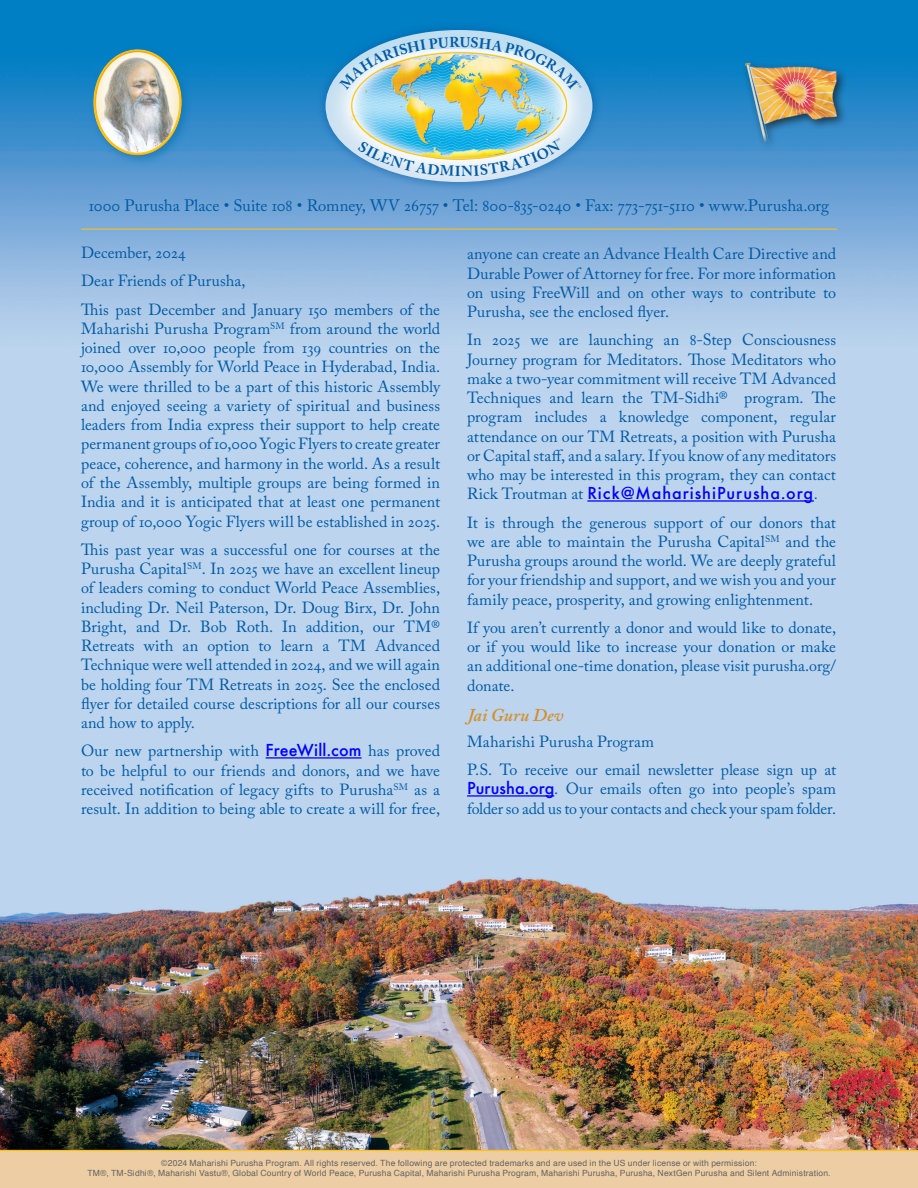
<style>
.page{position:relative;width:918px;height:1188px;background:#fff}
.page>*{position:absolute;margin:0;border:0;box-sizing:border-box;transform-origin:0 0}
.Body_Text_11_0{font:italic 600 18px "Adobe Caslon Pro";color:#d58e29}
.t1{font:16.5px "Adobe Caslon Pro";letter-spacing:.005em;color:#015aa4}
.Body_Text_11_0-2{font:16.05px/19.2px "Adobe Caslon Pro";color:#015aa4;text-align:justify}
.t2{font:700 14.4px "Adobe Caslon Pro";color:#015aa4}
.Copyright_7pt_NO_R{font:8.55px "Helvetica";letter-spacing:.02em;color:#636366}
.Copyright_7_pt_wit{font:8.55px "Helvetica";letter-spacing:.02em;color:#636366}
.s1{font-family:"Futura";font-weight:500;color:#00f}
</style>
<div class="page">
<img style="left:0;top:0;width:918px;height:1150px">
<div style="left:741px;top:59px;width:106px;height:92px;background:#231f20;opacity:.75"></div>
<img style="left:742px;top:60px;width:98px;height:82px">
<div style="left:88px;top:45px;width:105px;height:121px;background:#0071b4;opacity:.58"></div>
<svg style="left:92px;top:49px;width:90px;height:104px"></svg>
<img style="left:93px;top:51px;width:91px;height:106px">
<svg style="left:316px;top:20px;width:286px;height:172px;background:#1287c7"></svg>
<img style="left:303px;top:49px;width:312px;height:150px">
<hr style="left:81px;top:229px;width:756px;height:1px;background:#fec210">
<hr style="left:587px;top:500px;width:227px;height:2px;background:#00f">
<hr style="left:467px;top:795px;width:87px;height:2px;background:#00f">
<hr style="left:266px;top:757px;width:96px;height:2px;background:#00f">
<div style="left:0;top:1151px;width:918px;height:37px;background:#edcda3"></div>
<hr style="left:0;top:1150px;width:918px;height:1px;background:#fec210">
<svg style="left:358px;top:141px;width:96px;height:35px;background:#b2d6e1"></svg>
<svg style="left:461px;top:138px;width:100px;height:38px;background:#aed5db"></svg>
<img style="left:339px;top:37px;width:243px;height:53px">
<p class="t2" style="left:455px;top:163px;width:8px">I</p>
<p class="t1" style="left:89px;top:195px;width:742px">1000 Purusha Place • Suite 108 • Romney, WV 26757 • Tel: 800-835-0240 • Fax: 773-751-5110 • www.Purusha.org</p>
<p class="Body_Text_11_0-2" style="left:81px;top:243px;width:106px">December, 2024</p>
<p class="Body_Text_11_0-2" style="left:81px;top:271px;width:166px">Dear Friends of Purusha,</p>
<p class="Body_Text_11_0-2" style="left:81px;top:300px;width:361px">This past December and January 150 members of the Maharishi Purusha Program<sup>SM</sup> from around the world joined over 10,000 people from 139 countries on the 10,000 Assembly for World Peace in Hyderabad, India.<br>We were thrilled to be a part of this historic Assembly and enjoyed seeing a variety of spiritual and business leaders from India express their support to help create permanent groups of 10,000 Yogic Flyers to create greater peace, coherence, and harmony in the world. As a result of the Assembly, multiple groups are being formed in India and it is anticipated that at least one permanent group of 10,000 Yogic Flyers will be established in 2025.</p>
<p class="Body_Text_11_0-2" style="left:81px;top:540px;width:361px">This past year was a successful one for courses at the Purusha Capital<sup>SM</sup>. In 2025 we have an excellent lineup of leaders coming to conduct World Peace Assemblies, including Dr. Neil Paterson, Dr. Doug Birx, Dr. John Bright, and Dr. Bob Roth. In addition, our TM® Retreats with an option to learn a TM Advanced Technique were well attended in 2024, and we will again be holding four TM Retreats in 2025. See the enclosed flyer for detailed course descriptions for all our courses and how to apply.</p>
<p class="Body_Text_11_0-2" style="left:81px;top:741px;width:361px">Our new partnership with <span class="s1">FreeWill.com</span> has proved to be helpful to our friends and donors, and we have received notification of legacy gifts to Purusha<sup>SM</sup> as a result. In addition to being able to create a will for free,</p>
<p class="Body_Text_11_0-2" style="left:467px;top:244px;width:371px">anyone can create an Advance Health Care Directive and Durable Power of Attorney for free. For more information on using FreeWill and on other ways to contribute to Purusha, see the enclosed flyer.</p>
<p class="Body_Text_11_0-2" style="left:467px;top:330px;width:371px">In 2025 we are launching an 8-Step Consciousness Journey program for Meditators. Those Meditators who make a two-year commitment will receive TM Advanced Techniques and learn the TM-Sidhi® program. The program includes a knowledge component, regular attendance on our TM Retreats, a position with Purusha or Capital staff, and a salary. If you know of any meditators who may be interested in this program, they can contact Rick Troutman at <span class="s1">Rick@MaharishiPurusha.org</span>.</p>
<p class="Body_Text_11_0-2" style="left:467px;top:513px;width:371px">It is through the generous support of our donors that we are able to maintain the Purusha Capital<sup>SM</sup> and the Purusha groups around the world. We are deeply grateful for your friendship and support, and we wish you and your family peace, prosperity, and growing enlightenment.</p>
<p class="Body_Text_11_0-2" style="left:467px;top:618px;width:371px">If you aren’t currently a donor and would like to donate, or if you would like to increase your donation or make an additional one-time donation, please visit purusha.org/ donate.</p>
<p class="Body_Text_11_0" style="left:467px;top:705px;width:98px">Jai Guru Dev</p>
<p class="Body_Text_11_0-2" style="left:467px;top:732px;width:189px">Maharishi Purusha Program</p>
<p class="Body_Text_11_0-2" style="left:467px;top:760px;width:371px">P.S. To receive our email newsletter please sign up at <span class="s1">Purusha.org</span>. Our emails often go into people’s spam folder so add us to your contacts and check your spam folder.</p>
<p class="Copyright_7_pt_wit" style="left:161px;top:1156px;width:597px">©2024 Maharishi Purusha Program. All rights reserved. The following are protected trademarks and are used in the US under license or with permission:</p>
<p class="Copyright_7pt_NO_R" style="left:87px;top:1167px;width:745px">TM®, TM-Sidhi®, Maharishi Vastu®, Global Country of World Peace, Purusha Capital, Maharishi Purusha Program, Maharishi Purusha, Purusha, NextGen Purusha and Silent Administration.</p>
</div>
